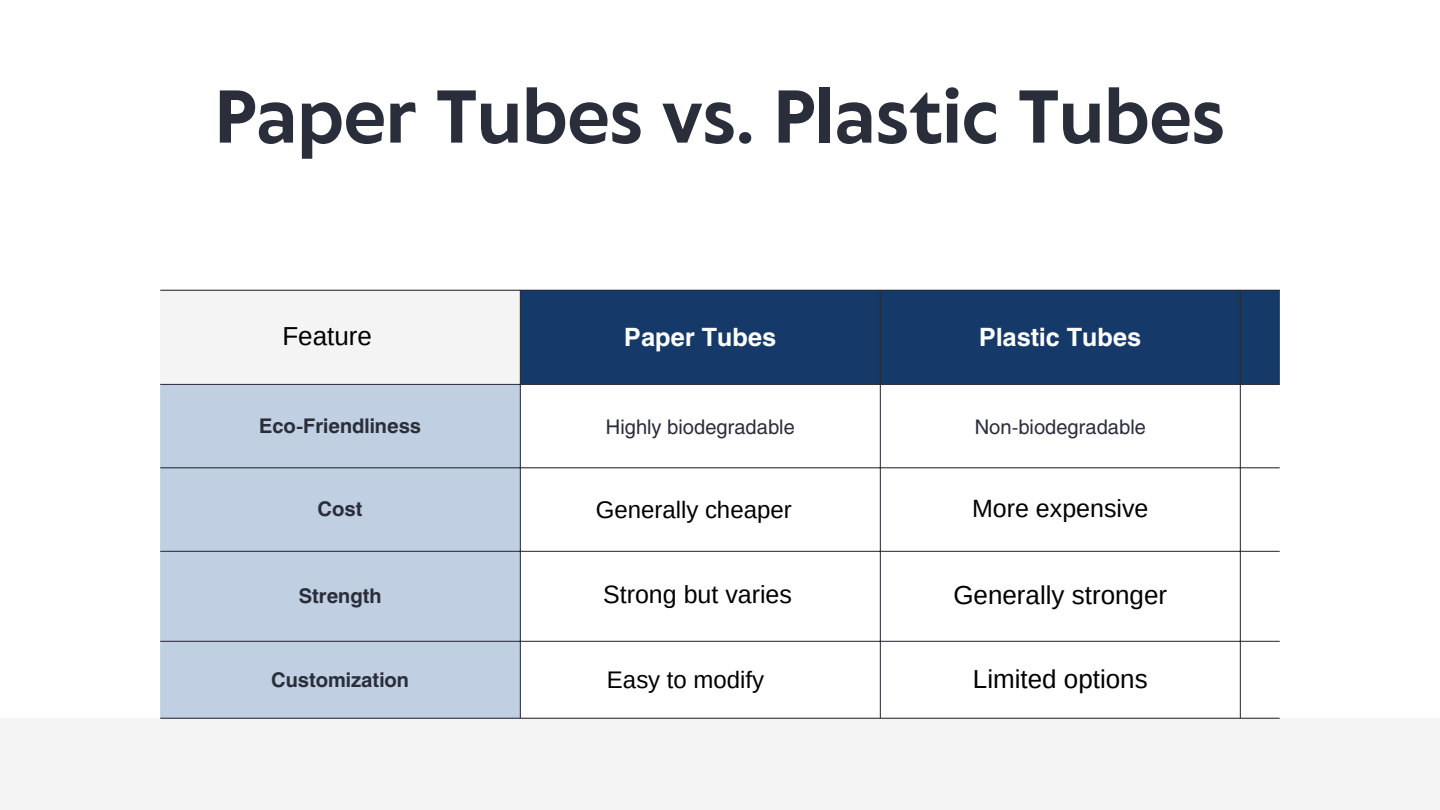
<style>
.page{position:relative;width:1440px;height:810px;background:#fff}
.page>*{position:absolute;margin:0;border:0;box-sizing:border-box;transform-origin:0 0}
.t1{font:700 70px "Klein Text";color:#2a2e3a}
.t2{font:26px "Arimo";color:#000}
.t3{font:25px "Arimo";color:#000}
.t4{font:700 25px "Helios";color:#fff}
.t5{font:24px "Arimo";color:#000}
.t6{font:700 20px "Helios";color:#2a2e3a}
.t7{font:20px "Helios";color:#2a2e3a}
</style>
<div class="page">
<div style="left:0;top:719px;width:1440px;height:91px;background:#f4f4f4"></div>
<div style="left:160px;top:290px;width:360px;height:95px;background:#f4f4f4"></div>
<div style="left:521px;top:291px;width:759px;height:93px;background:#153969"></div>
<div style="left:160px;top:385px;width:360px;height:333px;background:#c0cfe1"></div>
<hr style="left:520px;top:291px;width:1px;height:427px;background:#2a2e3a">
<hr style="left:880px;top:291px;width:1px;height:427px;background:#2a2e3a">
<hr style="left:1240px;top:291px;width:1px;height:427px;background:#2a2e3a">
<hr style="left:160px;top:290px;width:1120px;height:1px;background:#2a2e3a">
<hr style="left:160px;top:384px;width:1120px;height:1px;background:#2a2e3a">
<hr style="left:160px;top:467px;width:1120px;height:1px;background:#2a2e3a">
<hr style="left:160px;top:551px;width:1120px;height:1px;background:#2a2e3a">
<hr style="left:160px;top:641px;width:1120px;height:1px;background:#2a2e3a">
<hr style="left:160px;top:718px;width:1120px;height:1px;background:#2a2e3a">
<h1 class="t1" style="left:215px;top:81px;width:1011px">Paper Tubes vs. Plastic Tubes</h1>
<p class="t2" style="left:282px;top:322px;width:91px">Feature</p>
<p class="t4" style="left:624px;top:321px;width:154px">Paper Tubes</p>
<p class="t4" style="left:979px;top:321px;width:164px">Plastic Tubes</p>
<p class="t6" style="left:259px;top:413px;width:164px">Eco-Friendliness</p>
<p class="t7" style="left:606px;top:414px;width:190px">Highly biodegradable</p>
<p class="t7" style="left:975px;top:414px;width:173px">Non-biodegradable</p>
<p class="t6" style="left:318px;top:496px;width:46px">Cost</p>
<p class="t5" style="left:596px;top:496px;width:198px">Generally cheaper</p>
<p class="t3" style="left:972px;top:494px;width:178px">More expensive</p>
<p class="t6" style="left:299px;top:583px;width:84px">Strength</p>
<p class="t3" style="left:603px;top:581px;width:190px">Strong but varies</p>
<p class="t2" style="left:953px;top:581px;width:215px">Generally stronger</p>
<p class="t6" style="left:271px;top:667px;width:139px">Customization</p>
<p class="t5" style="left:607px;top:666px;width:159px">Easy to modify</p>
<p class="t2" style="left:973px;top:665px;width:176px">Limited options</p>
</div>
